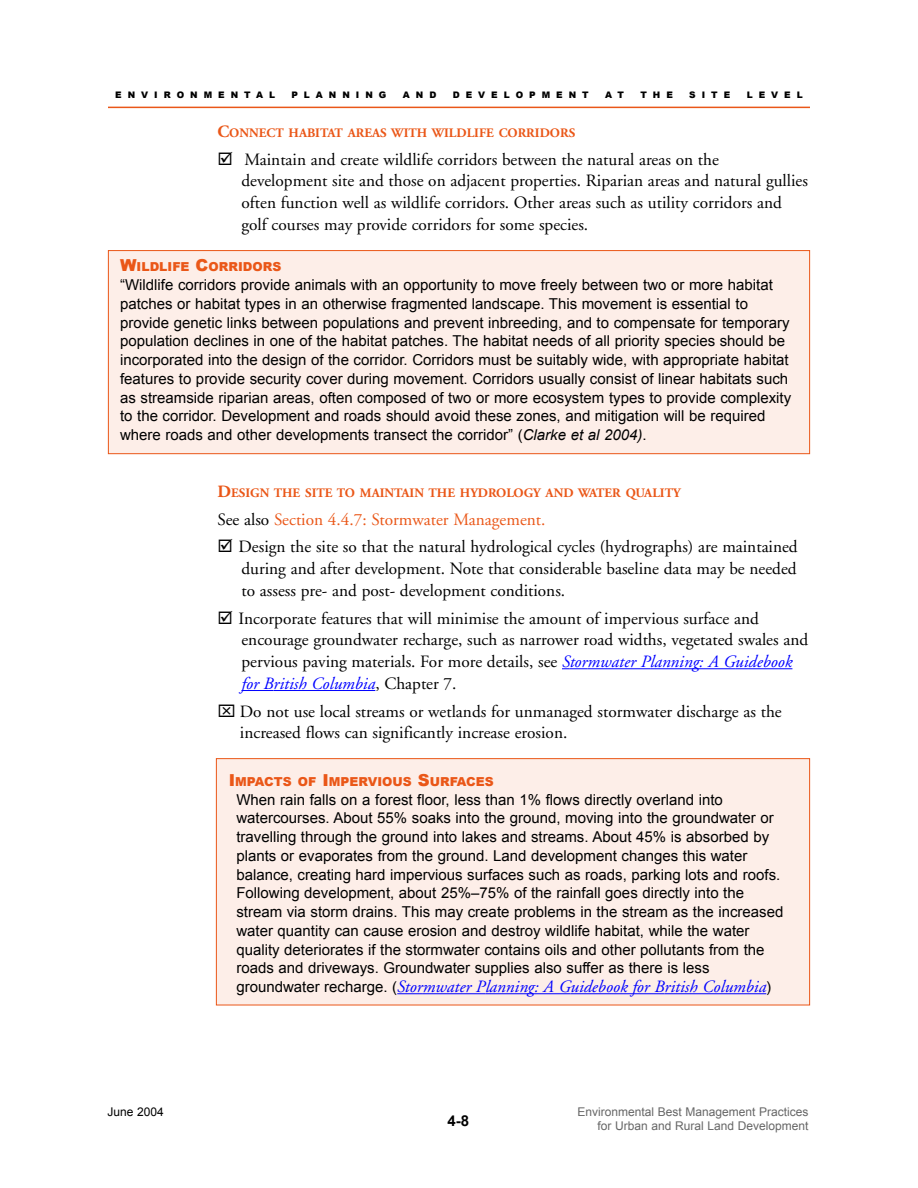
<style>
.page{position:relative;width:918px;height:1188px;background:#fff}
.page>*{position:absolute;margin:0;border:0;box-sizing:border-box;transform-origin:0 0}
.t1{font:17.25px/21.8px "Adobe Garamond";color:#000}
.t2{font:italic 17.25px "Adobe Garamond";color:#00f}
.t3{font:15px/18.8px "Arial";color:#000}
.t4{font:700 15px "Arial";color:#000}
.t5{font:700 12.9px "Adobe Garamond";color:#ea5718}
.t6{font:900 12.3px "Arial";color:#ea5718}
.t7{font:12px/14.4px "Arial";color:#666;text-align:right}
.t8{font:12px "Arial";color:#000}
.t9{font:900 9px "Arial";letter-spacing:.665em;color:#000}
.s1{font-size:17.25px}
.s2{font-size:16.5px}
.s3{font-style:italic}
.s4{color:#ea5718}
.s5{font-style:italic;color:#00f}
.s6{font-family:"Arial";font-style:normal;font-size:15px;color:#000}
</style>
<div class="page">
<svg style="left:562px;top:668px;width:26px;height:1px"></svg>
<hr style="left:588px;top:668px;width:62px;height:1px;background:#00f">
<hr style="left:650px;top:668px;width:85px;height:1px;background:#00f">
<hr style="left:735px;top:668px;width:57px;height:1px;background:#00f">
<hr style="left:242px;top:690px;width:32px;height:1px;background:#00f">
<hr style="left:274px;top:690px;width:101px;height:1px;background:#00f">
<hr style="left:108px;top:107px;width:702px;height:1px;background:#ea5718">
<div style="left:108px;top:251px;width:702px;height:203px;background:#fdeee8"></div>
<div style="left:108px;top:250px;width:702px;height:204px;border:1px solid #ea5718"></div>
<div style="left:216px;top:759px;width:594px;height:246px;background:#fdeee8"></div>
<div style="left:216px;top:758px;width:594px;height:247px;border:1px solid #ea5718"></div>
<svg style="left:397px;top:993px;width:26px;height:1px"></svg>
<hr style="left:423px;top:993px;width:62px;height:1px;background:#00f">
<hr style="left:485px;top:993px;width:85px;height:1px;background:#00f">
<hr style="left:570px;top:993px;width:95px;height:1px;background:#00f">
<hr style="left:665px;top:993px;width:101px;height:1px;background:#00f">
<p class="t9" style="left:115px;top:92px;width:161px">ENVIRONMENTAL</p>
<p class="t9" style="left:291px;top:92px;width:97px">PLANNING</p>
<p class="t9" style="left:403px;top:92px;width:35px">AND</p>
<p class="t9" style="left:453px;top:92px;width:137px">DEVELOPMENT</p>
<p class="t9" style="left:605px;top:92px;width:20px">A T</p>
<p class="t9" style="left:640px;top:92px;width:34px">THE</p>
<p class="t9" style="left:689px;top:92px;width:43px">SITE</p>
<p class="t9" style="left:747px;top:92px;width:58px">LEVEL</p>
<p class="t5" style="left:218px;top:128px;width:359px"><span class="s1">C</span>ONNECT HABITAT AREAS WITH WILDLIFE CORRIDORS</p>
<p class="t1" style="left:241px;top:150px;width:568px">Maintain and create wildlife corridors between the natural areas on the<br>development site and those on adjacent properties. Riparian areas and natural gullies often function well as wildlife corridors. Other areas such as utility corridors and golf courses may provide corridors for some species.</p>
<p class="t6" style="left:120px;top:263px;width:163px"><span class="s2">W</span>ILDLIFE <span class="s2">C</span>ORRIDORS</p>
<p class="t3" style="left:120px;top:277px;width:673px">“Wildlife corridors provide animals with an opportunity to move freely between two or more habitat patches or habitat types in an otherwise fragmented landscape. This movement is essential to provide genetic links between populations and prevent inbreeding, and to compensate for temporary population declines in one of the habitat patches. The habitat needs of all priority species should be incorporated into the design of the corridor. Corridors must be suitably wide, with appropriate habitat features to provide security cover during movement. Corridors usually consist of linear habitats such as streamside riparian areas, often composed of two or more ecosystem types to provide complexity to the corridor. Development and roads should avoid these zones, and mitigation will be required where roads and other developments transect the corridor” (<span class="s3">Clarke et al 2004)</span>.</p>
<p class="t5" style="left:218px;top:488px;width:465px"><span class="s1">D</span>ESIGN THE SITE TO MAINTAIN THE HYDROLOGY AND WATER QUALITY</p>
<p class="t1" style="left:239px;top:507px;width:561px;line-height:27.8px;text-indent:-21px">See also <span class="s4">Section 4.4.7: Stormwater Management.<br></span>Design the site so that the natural hydrological cycles (hydrographs) are maintained</p>
<p class="t1" style="left:241px;top:559px;width:557px">during and after development. Note that considerable baseline data may be needed to assess pre- and post- development conditions.</p>
<p class="t1" style="left:239px;top:609px;width:571px">Incorporate features that will minimise the amount of impervious surface and encourage groundwater recharge, such as narrower road widths, vegetated swales and pervious paving materials. For more details, see <span class="s5">Stormwater Planning: A Guidebook for British Columbia</span>, Chapter 7.</p>
<p class="t1" style="left:240px;top:702px;width:543px">Do not use local streams or wetlands for unmanaged stormwater discharge as the increased flows can significantly increase erosion.</p>
<p class="t8" style="left:107px;top:1107px;width:58px">June 2004</p>
<p class="t6" style="left:229px;top:777px;width:266px"><span class="s2">I</span>MPACTS OF <span class="s2">I</span>MPERVIOUS <span class="s2">S</span>URFACES</p>
<p class="t3" style="left:236px;top:792px;width:549px">When rain falls on a forest floor, less than 1% flows directly overland into watercourses. About 55% soaks into the ground, moving into the groundwater or travelling through the ground into lakes and streams. About 45% is absorbed by plants or evaporates from the ground. Land development changes this water balance, creating hard impervious surfaces such as roads, parking lots and roofs.<br>Following development, about 25%–75% of the rainfall goes directly into the stream via storm drains. This may create problems in the stream as the increased water quantity can cause erosion and destroy wildlife habitat, while the water quality deteriorates if the stormwater contains oils and other pollutants from the roads and driveways. Groundwater supplies also suffer as there is less</p>
<p class="t2" style="left:236px;top:980px;width:536px"><span class="s6">groundwater recharge. (</span>Stormwater Planning: A Guidebook for British Columbia<span class="s6">)</span></p>
<p class="t4" style="left:447px;top:1116px;width:23px">4-8</p>
<p class="t7" style="left:577px;top:1106px;width:233px">Environmental Best Management Practices for Urban and Rural Land Development</p>
</div>
